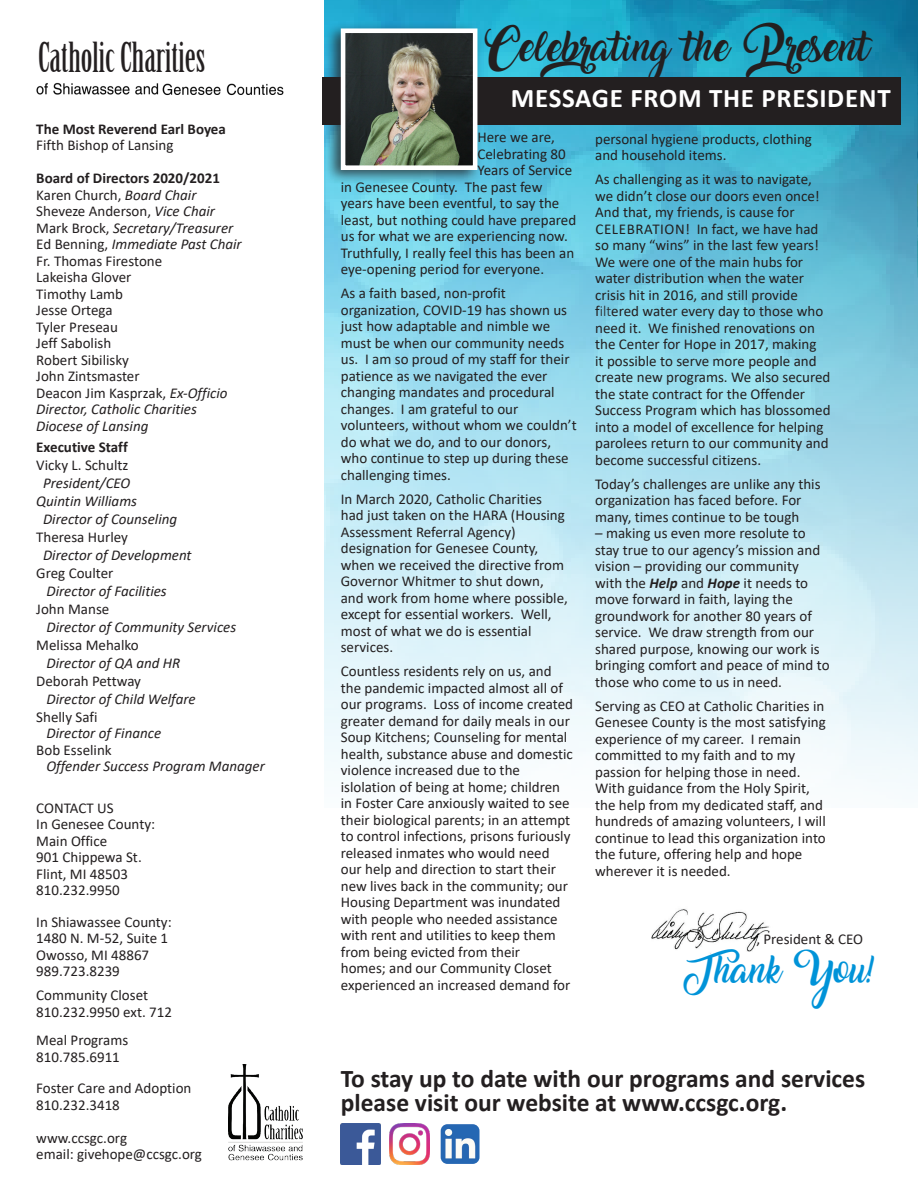
<style>
.page{position:relative;width:918px;height:1188px;background:#fff}
.page>*{position:absolute;margin:0;border:0;box-sizing:border-box;transform-origin:0 0}
.t1{font:40.5px "Birch Std";color:#231f20}
.t2{font:700 27px "Calibri";letter-spacing:.025em;color:#fff}
.t3{font:27px "Amarillo";color:#231f20}
.t4{font:700 25.5px/24px "Calibri";color:#231f20}
.t5{font:24.6px "Amarillo";color:#0093d8}
.t6{font:15px/16.5px "Calibri";color:#231f20}
.t7{font:italic 15px "Calibri";color:#231f20}
.t8{font:700 15px "Calibri";color:#231f20}
.s1{font-style:italic}
.s2{font-style:normal}
.s3{font-weight:300}
.s4{font-weight:700;font-style:italic}
</style>
<div class="page">
<img style="left:324px;top:0;width:594px;height:786px">
<img style="left:228px;top:1065px;width:74px;height:96px">
<img style="left:36px;top:82px;width:122px;height:13px">
<img style="left:163px;top:83px;width:120px;height:13px">
<img style="left:341px;top:1124px;width:40px;height:40px">
<img style="left:390px;top:1124px;width:40px;height:40px">
<img style="left:441px;top:1124px;width:39px;height:40px">
<div style="left:322px;top:78px;width:579px;height:47px;background:#231f20"></div>
<div style="left:323px;top:22px;width:160px;height:164px;background:#231f20;opacity:.75"></div>
<img style="left:347px;top:34px;width:124px;height:130px">
<div style="left:341px;top:28px;width:136px;height:142px;border:5px solid #fff"></div>
<img style="left:651px;top:909px;width:119px;height:45px">
<p class="t1" style="left:38px;top:35px;width:169px">Catholic Charities</p>
<p class="t8" style="left:36px;top:118px;width:191px">The Most Reverend Earl Boyea</p>
<p class="t6" style="left:36px;top:137px;width:139px">Fifth Bishop of Lansing</p>
<p class="t8" style="left:36px;top:168px;width:185px">Board of Directors 2020/2021</p>
<p class="t6" style="left:36px;top:186px;width:162px">Karen Church, <span class="s1">Board Chair</span></p>
<p class="t6" style="left:36px;top:203px;width:180px">Sheveze Anderson, <span class="s1">Vice Chair</span></p>
<p class="t7" style="left:36px;top:218px;width:199px"><span class="s2">Mark Brock,</span> Secretary/Treasurer</p>
<p class="t7" style="left:36px;top:234px;width:207px"><span class="s2">Ed Benning,</span> Immediate Past Chair</p>
<p class="t6" style="left:36px;top:252px;width:127px">Fr. Thomas Firestone</p>
<p class="t6" style="left:36px;top:269px;width:97px">Lakeisha Glover</p>
<p class="t6" style="left:36px;top:285px;width:88px">Timothy Lamb</p>
<p class="t6" style="left:36px;top:302px;width:78px">Jesse Ortega</p>
<p class="t6" style="left:36px;top:318px;width:83px">Tyler Preseau</p>
<p class="t6" style="left:36px;top:335px;width:76px">Jeff Sabolish</p>
<p class="t6" style="left:36px;top:351px;width:94px">Robert Sibilisky</p>
<p class="t6" style="left:36px;top:368px;width:105px">John Zintsmaster</p>
<p class="t6" style="left:36px;top:384px;width:193px">Deacon Jim Kasprzak, <span class="s1">Ex-Officio</span></p>
<p class="t7" style="left:36px;top:399px;width:162px">Director, Catholic Charities</p>
<p class="t7" style="left:36px;top:416px;width:114px">Diocese of Lansing</p>
<p class="t8" style="left:36px;top:436px;width:93px">Executive Staff</p>
<p class="t6" style="left:36px;top:456px;width:94px">Vicky L. Schultz</p>
<p class="t7" style="left:43px;top:473px;width:89px">President/CEO</p>
<p class="t7" style="left:36px;top:491px;width:102px">Quintin Williams</p>
<p class="t7" style="left:43px;top:509px;width:136px">Director of Counseling</p>
<p class="t6" style="left:36px;top:528px;width:93px">Theresa Hurley</p>
<p class="t7" style="left:43px;top:545px;width:150px">Director of Development</p>
<p class="t6" style="left:36px;top:564px;width:79px">Greg Coulter</p>
<p class="t7" style="left:46px;top:581px;width:122px">Director of Facilities</p>
<p class="t6" style="left:36px;top:600px;width:75px">John Manse</p>
<p class="t7" style="left:46px;top:617px;width:191px">Director of Community Services</p>
<p class="t6" style="left:36px;top:636px;width:104px">Melissa Mehalko</p>
<p class="t7" style="left:46px;top:653px;width:135px">Director of QA and HR</p>
<p class="t6" style="left:36px;top:672px;width:106px">Deborah Pettway</p>
<p class="t7" style="left:46px;top:689px;width:151px">Director of Child Welfare</p>
<p class="t6" style="left:36px;top:708px;width:63px">Shelly Safi</p>
<p class="t7" style="left:46px;top:723px;width:116px">Director of Finance</p>
<p class="t6" style="left:36px;top:741px;width:77px">Bob Esselink</p>
<p class="t7" style="left:46px;top:756px;width:220px">Offender Success Program Manager</p>
<p class="t6" style="left:36px;top:799px;width:79px">CONTACT US</p>
<p class="t6" style="left:36px;top:816px;width:120px">In Genesee County:</p>
<p class="t6" style="left:36px;top:832px;width:72px">Main Office</p>
<p class="t6" style="left:36px;top:849px;width:107px">901 Chippewa St.</p>
<p class="t6" style="left:36px;top:865px;width:93px">Flint, MI 48503</p>
<p class="t6" style="left:36px;top:882px;width:85px">810.232.9950</p>
<p class="t6" style="left:36px;top:913px;width:137px">In Shiawassee County:</p>
<p class="t6" style="left:36px;top:930px;width:133px">1480 N. M-52, Suite 1</p>
<p class="t6" style="left:36px;top:946px;width:114px">Owosso, MI 48867</p>
<p class="t6" style="left:36px;top:963px;width:85px">989.723.8239</p>
<p class="t6" style="left:36px;top:987px;width:113px">Community Closet</p>
<p class="t6" style="left:36px;top:1003px;width:137px">810.232.9950 ext. 712</p>
<p class="t6" style="left:36px;top:1032px;width:93px">Meal Programs</p>
<p class="t6" style="left:36px;top:1048px;width:85px">810.785.6911</p>
<p class="t6" style="left:36px;top:1080px;width:157px">Foster Care and Adoption</p>
<p class="t6" style="left:36px;top:1096px;width:85px">810.232.3418</p>
<p class="t6" style="left:36px;top:1129px;width:92px">www.ccsgc.org</p>
<p class="t6" style="left:36px;top:1146px;width:167px">email: givehope@ccsgc.org</p>
<p class="t6" style="left:86px;top:1094px;width:42px">Page 2</p>
<p class="t3" style="left:483px;top:36px;width:388px">Celebrating the P resent</p>
<p class="t2" style="left:511px;top:79px;width:381px">MESSAGE FROM THE PRESIDENT</p>
<p class="t6" style="left:477px;top:129px;width:79px">Here we are,</p>
<p class="t6" style="left:477px;top:145px;width:90px">Celebrating 80</p>
<p class="t6" style="left:477px;top:162px;width:96px">Years of Service</p>
<p class="t6" style="left:341px;top:178px;width:203px">in Genesee County. The past few</p>
<p class="t6" style="left:341px;top:195px;width:220px">years have been eventful, to say the</p>
<p class="t6" style="left:341px;top:211px;width:237px">least, but nothing could have prepared</p>
<p class="t6" style="left:341px;top:228px;width:229px">us for what we are experiencing now.</p>
<p class="t6" style="left:341px;top:244px;width:235px">Truthfully, I really feel this has been an</p>
<p class="t6" style="left:341px;top:261px;width:205px">eye-opening period for everyone.</p>
<p class="t6" style="left:341px;top:285px;width:237px">As a faith based, non-profit organization, COVID-19 has shown us just how adaptable and nimble we must be when our community needs us. I am so proud of my staff for their patience as we navigated the ever changing mandates and procedural changes. I am grateful to our volunteers, without whom we couldn’t do what we do, and to our donors, who continue to step up during these challenging times.</p>
<p class="t6" style="left:341px;top:490px;width:229px">In March 2020, Catholic Charities had just taken on the HARA (Housing<br>Assessment Referral Agency) designation for Genesee County, when we received the directive from<br>Governor Whitmer to shut down, and work from home where possible, except for essential workers. Well, most of what we do is essential services.</p>
<p class="t6" style="left:341px;top:663px;width:234px">Countless residents rely on us, and the pandemic impacted almost all of our programs. Loss of income created greater demand for daily meals in our Soup Kitchens; Counseling for mental health, substance abuse and domestic violence increased due to the islolation of being at home; children in Foster Care anxiously waited to see their biological parents; in an attempt to control infections, prisons furiously released inmates who would need our help and direction to start their new lives back in the community; our Housing Department was inundated with people who needed assistance with rent and utilities to keep them from being evicted from their<br>homes; and our Community Closet experienced an increased demand for</p>
<p class="t6" style="left:595px;top:130px;width:218px">personal hygiene products, clothing and household items.</p>
<p class="t6" style="left:595px;top:171px;width:237px">As challenging as it was to navigate, we didn’t close our doors even once!<br>And that, my friends, is cause for CELEBRATION! In fact, we have had so many “wins” in the last few years!<br>We were one of the main hubs for water distribution when the water crisis hit in 2016, and still provide f<span class="s3">ilt</span>ered water every day to those who need it. We finished renovations on the Center for Hope in 2017, making<br>it possible to serve more people and create new programs. We also secured the state contract for the Offender Success Program which has blossomed into a model of excellence for helping parolees return to our community and become successful citizens.</p>
<p class="t6" style="left:595px;top:475px;width:227px">Today’s challenges are unlike any this organization has faced before. For many, times continue to be tough</p>
<p class="t6" style="left:595px;top:525px;width:236px">– making us even more resolute to stay true to our agency’s mission and vision – providing our community with the <span class="s4">Help</span> and <span class="s4">Hope</span> it needs to move forward in faith, laying the groundwork for another 80 years of service. We draw strength from our shared purpose, knowing our work is bringing comfort and peace of mind to those who come to us in need.</p>
<p class="t6" style="left:595px;top:697px;width:232px">Serving as CEO at Catholic Charities in Genesee County is the most satisfying experience of my career. I remain committed to my faith and to my passion for helping those in need.<br>With guidance from the Holy Spirit, the help from my dedicated staff, and hundreds of amazing volunteers, I will continue to lead this organization into the future, offering help and hope wherever it is needed.</p>
<p class="t6" style="left:756px;top:930px;width:108px">, President &amp; CEO</p>
<p class="t5" style="left:684px;top:960px;width:191px">Thank You!</p>
<p class="t4" style="left:341px;top:1066px;width:526px">To stay up to date with our programs and services please visit our website at www.ccsgc.org.</p>
</div>
